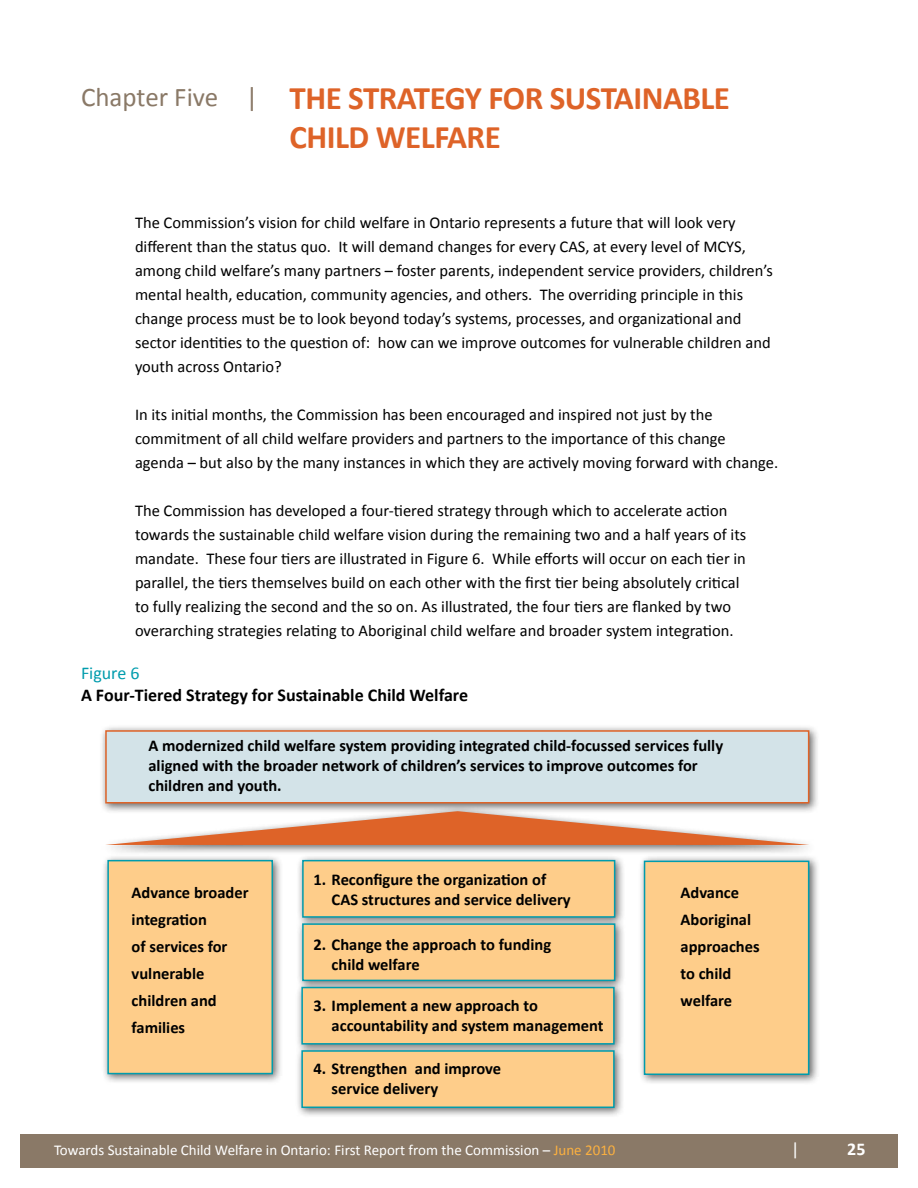
<style>
.page{position:relative;width:918px;height:1188px;background:#fff}
.page>*{position:absolute;margin:0;border:0;box-sizing:border-box;transform-origin:0 0}
.t1{font:700 33px "Calibri";letter-spacing:-.015em;color:#de6328}
.t2{font:27px "Calibri";color:#8a7967}
.t3{font:700 18px "Calibri";color:#000}
.t4{font:18px "Calibri";color:#009cad}
.t5{font:700 18px "Calibri";color:#fff}
.t6{font:18px "Calibri";color:#fff}
.t7{font:16.5px/24px "Calibri";color:#000}
.t8{font:700 16.5px/27px "Calibri";color:#000}
.t9{font:15px "Calibri";color:#fff}
.s1{font-weight:700;font-size:33px;color:#de6328}
.s2{color:#fbb040}
</style>
<div class="page">
<div style="left:20px;top:1134px;width:878px;height:34px;background:#8a7967"></div>
<div style="left:99px;top:724px;width:721px;height:90px;background:#000;opacity:.6"></div>
<div style="left:105px;top:730px;width:704px;height:74px;background:#d3e3e8;border:2px solid #de6328"></div>
<div style="left:295px;top:854px;width:331px;height:265px;background:#000;opacity:.6"></div>
<div style="left:302px;top:860px;width:313px;height:58px;background:#fecd8a;border:2px solid #009cad"></div>
<div style="left:302px;top:923px;width:313px;height:58px;background:#fecd8a;border:2px solid #009cad"></div>
<div style="left:301px;top:987px;width:314px;height:58px;background:#fecd8a;border:2px solid #009cad"></div>
<div style="left:301px;top:1050px;width:314px;height:58px;background:#fecd8a;border:2px solid #009cad"></div>
<div style="left:101px;top:854px;width:182px;height:231px;background:#000;opacity:.6"></div>
<div style="left:107px;top:860px;width:166px;height:214px;background:#fecd8a;border:2px solid #009cad"></div>
<div style="left:638px;top:855px;width:182px;height:230px;background:#000;opacity:.6"></div>
<div style="left:644px;top:861px;width:165px;height:214px;background:#fecd8a;border:2px solid #009cad"></div>
<div style="left:99px;top:805px;width:716px;height:50px;background:#000;opacity:.6"></div>
<svg style="left:105px;top:811px;width:704px;height:34px"></svg>
<h2 class="t2" style="left:81px;top:80px;width:354px">Chapter Five | <span class="s1">THE STRATEGY</span></h2>
<h1 class="t1" style="left:488px;top:77px;width:201px">FOR SUSTAINABLE</h1>
<h1 class="t1" style="left:290px;top:117px;width:186px">CHILD WEL FARE</h1>
<p class="t7" style="left:135px;top:210px;width:640px">The Commission’s vision for child welfare in Ontario represents a future that will look very different than the status quo. It will demand changes for every CAS, at every level of MCYS, among child welfare’s many partners – foster parents, independent service providers, children’s mental health, education, community agencies, and others. The overriding principle in this change process must be to look beyond today’s systems, processes, and organizational and sector identities to the question of: how can we improve outcomes for vulnerable children and youth across Ontario?</p>
<p class="t7" style="left:135px;top:402px;width:645px">In its initial months, the Commission has been encouraged and inspired not just by the commitment of all child welfare providers and partners to the importance of this change agenda – but also by the many instances in which they are actively moving forward with change.</p>
<p class="t7" style="left:135px;top:498px;width:613px">The Commission has developed a four-tiered strategy through which to accelerate action towards the sustainable child welfare vision during the remaining two and a half years of its mandate. These four tiers are illustrated in Figure 6. While efforts will occur on each tier in parallel, the tiers themselves build on each other with the first tier being absolutely critical to fully realizing the second and the so on. As illustrated, the four tiers are flanked by two overarching strategies relating to Aboriginal child welfare and broader system integration.</p>
<p class="t4" style="left:81px;top:662px;width:60px">Figure 6</p>
<p class="t3" style="left:81px;top:684px;width:389px">A Four-Tiered Strategy for Sustainable Child Welfare</p>
<p class="t8" style="left:148px;top:735px;width:576px;line-height:19.8px">A modernized child welfare system providing integrated child-focussed services fully aligned with the broader network of children’s services to improve outcomes for children and youth.</p>
<p class="t8" style="left:332px;top:869px;width:241px;line-height:19.8px;text-indent:-18px">1. Reconfigure the organization of<br>CAS structures and service delivery</p>
<p class="t8" style="left:332px;top:934px;width:221px;line-height:19.8px;text-indent:-18px">2. Change the approach to funding child welfare</p>
<p class="t8" style="left:332px;top:995px;width:273px;line-height:19.8px;text-indent:-18px">3. Implement a new approach to accountability and system management</p>
<p class="t8" style="left:332px;top:1058px;width:171px;line-height:19.8px;text-indent:-18px">4. Strengthen and improve service delivery</p>
<p class="t8" style="left:132px;top:878px;width:118px">Advance broader integration<br>of services for vulnerable children and families</p>
<p class="t8" style="left:681px;top:878px;width:81px">Advance<br>Aboriginal approaches to child welfare</p>
<p class="t9" style="left:54px;top:1141px;width:563px">Towards Sustainable Child Welfare in Ontario: First Report from the Commission – <span class="s2">June 2010</span></p>
<p class="t6" style="left:791px;top:1138px;width:10px">|</p>
<p class="t5" style="left:847px;top:1138px;width:20px">25</p>
</div>
